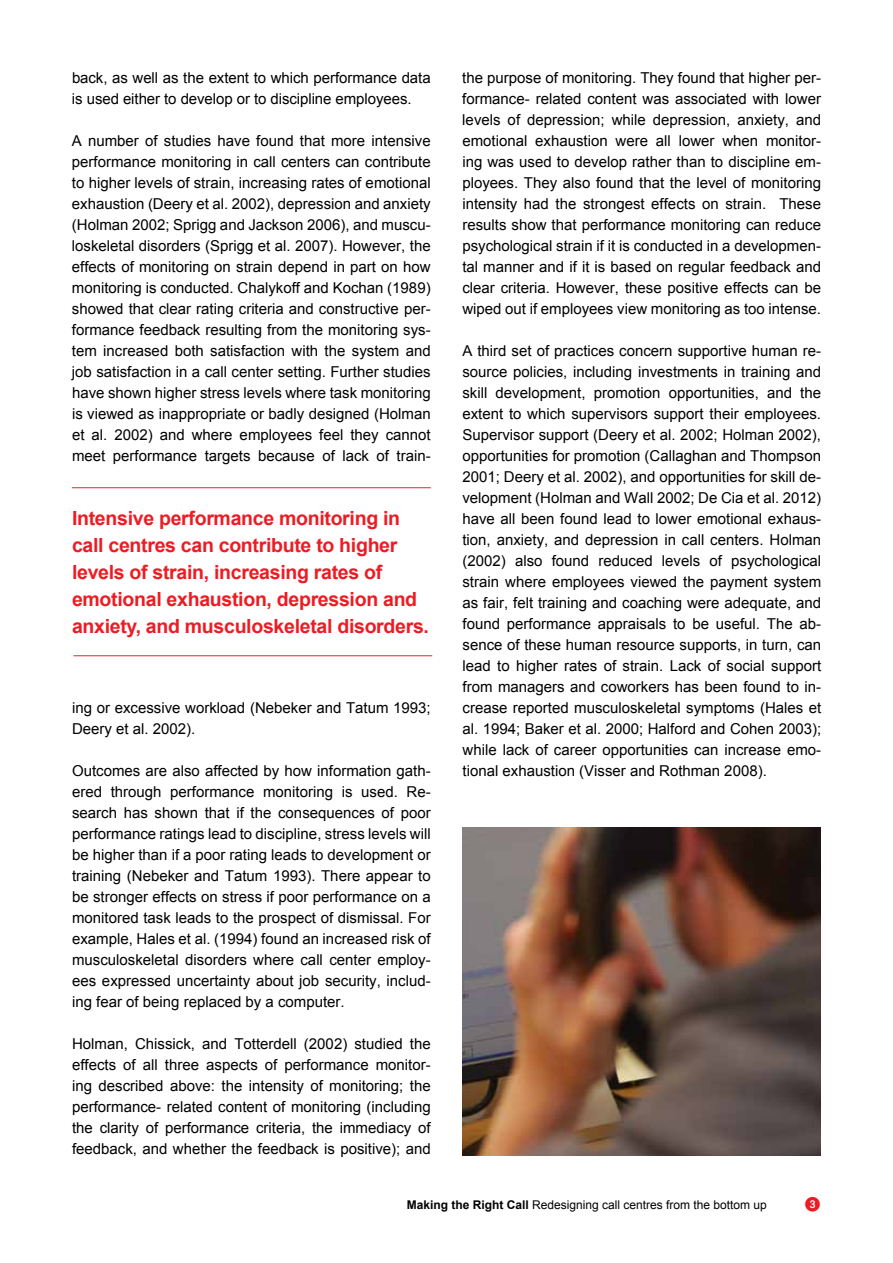
<style>
.page{position:relative;width:893px;height:1263px;background:#fff}
.page>*{position:absolute;margin:0;border:0;box-sizing:border-box;transform-origin:0 0}
.t1{font:700 19.5px/27px "Arial";letter-spacing:-.015em;color:#ed1c24}
.t2{font:15px/21px "Arial";color:#000;text-align:justify}
.t3{font:12px "Arial";color:#000}
.s1{font-weight:700}
</style>
<div class="page">
<hr style="left:72px;top:487px;width:359px;height:1px;background:#ed1c24">
<hr style="left:74px;top:655px;width:358px;height:1px;background:#ed1c24">
<img style="left:462px;top:827px;width:359px;height:328px">
<p class="t2" style="left:72px;top:67px;width:360px">back, as well as the extent to which performance data is used either to develop or to discipline employees.</p>
<p class="t2" style="left:72px;top:130px;width:360px">A number of studies have found that more intensive performance monitoring in call centers can contribute to higher levels of strain, increasing rates of emotional exhaustion (Deery et al. 2002), depression and anxiety (Holman 2002; Sprigg and Jackson 2006), and muscu&shy;loskeletal disorders (Sprigg et al. 2007). However, the effects of monitoring on strain depend in part on how monitoring is conducted. Chalykoff and Kochan (1989) showed that clear rating criteria and constructive per&shy;formance feedback resulting from the monitoring sys&shy;tem increased both satisfaction with the system and job satisfaction in a call center setting. Further studies have shown higher stress levels where task monitoring is viewed as inappropriate or badly designed (Holman et al. 2002) and where employees feel they cannot meet performance targets because of lack of train-</p>
<h1 class="t1" style="left:72px;top:506px;width:359px">Intensive performance monitoring in call centres can contribute to higher levels of strain, increasing rates of emotional exhaustion, depression and anxiety, and musculoskeletal disorders.</h1>
<p class="t2" style="left:72px;top:697px;width:360px">ing or excessive workload (Nebeker and Tatum 1993;<br>Deery et al. 2002).</p>
<p class="t2" style="left:72px;top:760px;width:360px">Outcomes are also affected by how information gath&shy;ered through performance monitoring is used. Re&shy;search has shown that if the consequences of poor performance ratings lead to discipline, stress levels will be higher than if a poor rating leads to development or training (Nebeker and Tatum 1993). There appear to be stronger effects on stress if poor performance on a monitored task leads to the prospect of dismissal. For example, Hales et al. (1994) found an increased risk of musculoskeletal disorders where call center employ&shy;ees expressed uncertainty about job security, includ&shy;ing fear of being replaced by a computer.</p>
<p class="t2" style="left:72px;top:1033px;width:360px">Holman, Chissick, and Totterdell (2002) studied the effects of all three aspects of performance monitor&shy;ing described above: the intensity of monitoring; the performance- related content of monitoring (including the clarity of performance criteria, the immediacy of feedback, and whether the feedback is positive); and</p>
<p class="t2" style="left:462px;top:67px;width:360px">the purpose of monitoring. They found that higher per&shy;formance- related content was associated with lower levels of depression; while depression, anxiety, and emotional exhaustion were all lower when monitor&shy;ing was used to develop rather than to discipline em&shy;ployees. They also found that the level of monitoring intensity had the strongest effects on strain. These results show that performance monitoring can reduce psychological strain if it is conducted in a developmen&shy;tal manner and if it is based on regular feedback and clear criteria. However, these positive effects can be wiped out if employees view monitoring as too intense.</p>
<p class="t2" style="left:462px;top:340px;width:360px">A third set of practices concern supportive human re&shy;source policies, including investments in training and skill development, promotion opportunities, and the extent to which supervisors support their employees.<br>Supervisor support (Deery et al. 2002; Holman 2002), opportunities for promotion (Callaghan and Thompson 2001; Deery et al. 2002), and opportunities for skill de&shy;velopment (Holman and Wall 2002; De Cia et al. 2012) have all been found lead to lower emotional exhaus&shy;tion, anxiety, and depression in call centers. Holman (2002) also found reduced levels of psychological strain where employees viewed the payment system as fair, felt training and coaching were adequate, and found performance appraisals to be useful. The ab&shy;sence of these human resource supports, in turn, can lead to higher rates of strain. Lack of social support from managers and coworkers has been found to in&shy;crease reported musculoskeletal symptoms (Hales et al. 1994; Baker et al. 2000; Halford and Cohen 2003); while lack of career opportunities can increase emo&shy;tional exhaustion (Visser and Rothman 2008).</p>
<p class="t3" style="left:407px;top:1197px;width:362px"><span class="s1">Making the Right Call</span> Redesigning call centres from the bottom up</p>
</div>
